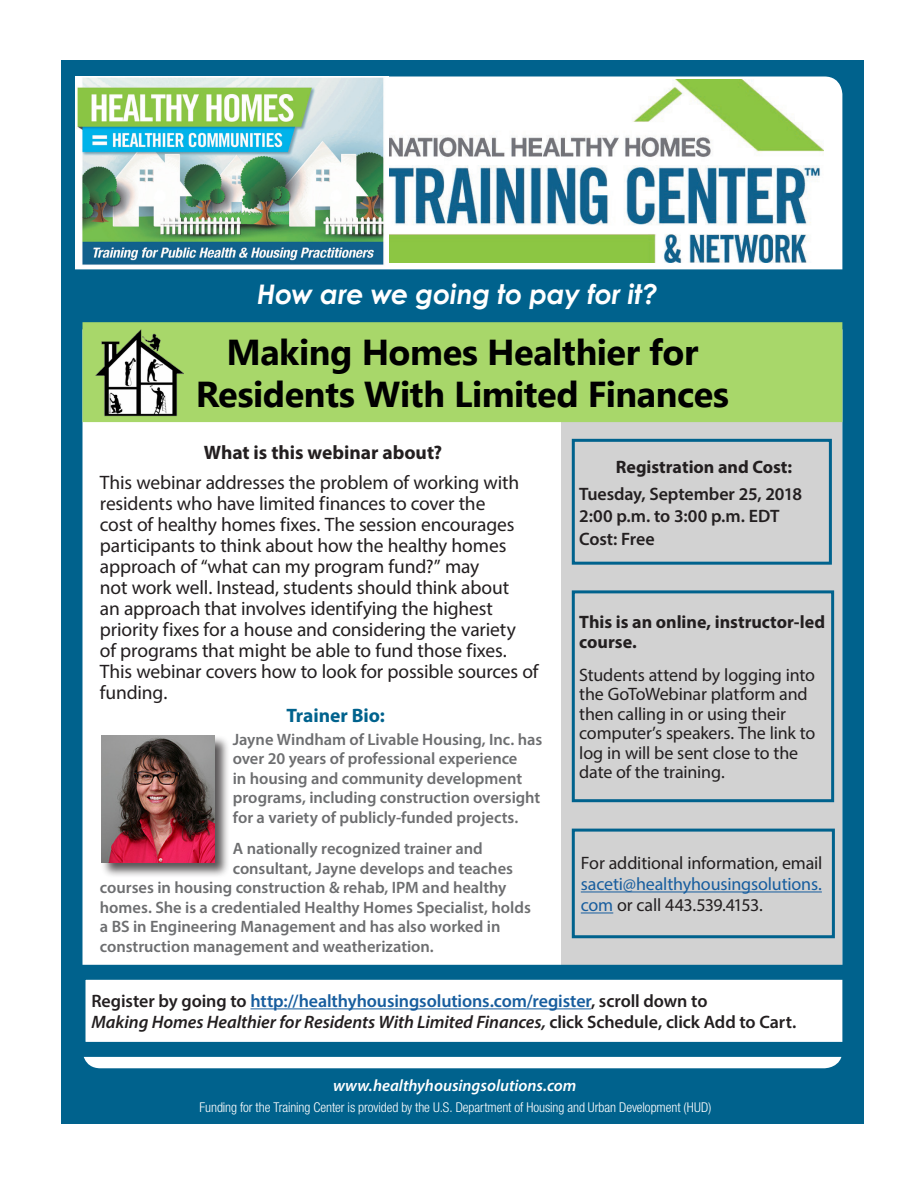
<style>
.page{position:relative;width:918px;height:1188px;background:#fff}
.page>*{position:absolute;margin:0;border:0;box-sizing:border-box;transform-origin:0 0}
.t1{font:700 36px/42px "Microsoft Tai Le";letter-spacing:-.015em;color:#000;text-align:center}
.t2{font:italic 700 27px "Century Gothic";letter-spacing:-.01em;color:#fff}
.t3{font:19.5px/21px "Myriad Pro";letter-spacing:-.01em;color:#231f20}
.t4{font:700 19.5px "Myriad Pro";color:#231f20}
.t5{font:700 19.5px "Myriad Pro";color:#00628d}
.body_copy_spacing{font:18px/19.5px "Myriad Pro";letter-spacing:-.01em;color:#231f20;text-align:justify}
.body_copy_spacing-2{font:600 18px/21px "Myriad Pro";letter-spacing:-.005em;color:#231f20}
.body_copy_spacing-3{font:700 18px/19.5px "Myriad Pro";color:#231f20}
.t6{font:600 16.5px/19.5px "Myriad Pro";color:#6d6e70}
.t7{font:italic 600 16.5px "Myriad Pro";color:#fff}
.t8{font:300 condensed 13.5px "Helvetica Neue LT Std";letter-spacing:-.005em;color:#fff}
.s1{color:#175d9e}
.s2{font-style:italic}
</style>
<div class="page">
<div style="left:62px;top:60px;width:802px;height:1064px;background:#00628d"></div>
<div style="left:82px;top:76px;width:760px;height:992px;background:#fff;border-radius:18px"></div>
<img style="left:389px;top:79px;width:435px;height:184px">
<img style="left:75px;top:76px;width:309px;height:193px">
<div style="left:562px;top:329px;width:280px;height:644px;background:#d2d2d2"></div>
<div style="left:572px;top:439px;width:260px;height:126px;border:3px solid #00628d"></div>
<hr style="left:250px;top:1008px;width:341px;height:1px;background:#175d9e">
<div style="left:70px;top:965px;width:789px;height:92px;border:15px solid #00628d"></div>
<div style="left:74px;top:269px;width:782px;height:60px;background:#00628d"></div>
<hr style="left:581px;top:892px;width:241px;height:1px;background:#175d9e">
<hr style="left:581px;top:913px;width:32px;height:1px;background:#175d9e">
<div style="left:572px;top:829px;width:263px;height:109px;border:3px solid #00628d"></div>
<div style="left:83px;top:323px;width:759px;height:98px;background:#a8d76a"></div>
<div style="left:82px;top:322px;width:760px;height:100px;border:2px solid #a8d76a"></div>
<img style="left:95px;top:330px;width:88px;height:86px">
<div style="left:100px;top:735px;width:130px;height:143px;background:#231f20;opacity:.75"></div>
<img style="left:101px;top:736px;width:114px;height:126px">
<div style="left:572px;top:590px;width:262px;height:212px;border:3px solid #00628d"></div>
<p class="t2" style="left:257px;top:274px;width:402px">How are we going to pay for it?</p>
<p class="t1" style="left:196px;top:333px;width:535px">Making Homes Healthier for<br>Residents With Limited Finances</p>
<p class="t4" style="left:204px;top:440px;width:240px">What is this webinar about?</p>
<p class="t3" style="left:100px;top:472px;width:440px">This webinar addresses the problem of working with residents who have limited finances to cover the<br>cost of healthy homes fixes. The session encourages participants to think about how the healthy homes approach of “what can my program fund?” may<br>not work well. Instead, students should think about<br>an approach that involves identifying the highest priority fixes for a house and considering the variety<br>of programs that might be able to fund those fixes.<br>This webinar covers how to look for possible sources of funding.</p>
<p class="t5" style="left:287px;top:703px;width:100px">Trainer Bio:</p>
<p class="t6" style="left:233px;top:729px;width:311px">Jayne Windham of Livable Housing, Inc. has over 20 years of professional experience<br>in housing and community development programs, including construction oversight for a variety of publicly-funded projects.</p>
<p class="t6" style="left:233px;top:839px;width:251px">A nationally recognized trainer and</p>
<p class="t6" style="left:233px;top:858px;width:282px">consultant, Jayne develops and teaches</p>
<p class="t6" style="left:100px;top:878px;width:408px">courses in housing construction &amp; rehab, IPM and healthy</p>
<p class="t6" style="left:100px;top:897px;width:433px">homes. She is a credentialed Healthy Homes Specialist, holds</p>
<p class="t6" style="left:100px;top:917px;width:402px">a BS in Engineering Management and has also worked in</p>
<p class="t6" style="left:100px;top:936px;width:335px">construction management and weatherization.</p>
<p class="body_copy_spacing-3" style="left:616px;top:456px;width:178px">Registration and Cost:</p>
<p class="body_copy_spacing-2" style="left:579px;top:483px;width:224px">Tuesday, September 25, 2018</p>
<p class="body_copy_spacing-2" style="left:579px;top:505px;width:202px">2:00 p.m. to 3:00 p.m. EDT</p>
<p class="body_copy_spacing-2" style="left:579px;top:528px;width:77px">Cost: Free</p>
<p class="body_copy_spacing-3" style="left:579px;top:612px;width:247px">This is an online, instructor-led course.</p>
<p class="body_copy_spacing" style="left:579px;top:664px;width:238px;text-align:left">Students attend by logging into the GoToWebinar platform and then calling in or using their computer’s speakers. The link to log in will be sent close to the date of the training.</p>
<p class="body_copy_spacing" style="left:581px;top:852px;width:243px;line-height:21px">For additional information, email <span class="s1">saceti@healthyhousingsolutions. com</span> or call 443.539.4153.</p>
<p class="body_copy_spacing-2" style="left:92px;top:990px;width:706px">Register by going to <span class="s1">http://healthyhousingsolutions.com/register</span>, scroll down to<br><span class="s2">Making Homes Healthier for Residents With Limited Finances,</span> click Schedule, click Add to Cart.</p>
<p class="t7" style="left:333px;top:1075px;width:245px">www.healthyhousingsolutions.com</p>
<p class="t8" style="left:200px;top:1099px;width:513px">Funding for the Training Center is provided by the U.S. Department of Housing and Urban Development (HUD)</p>
</div>
